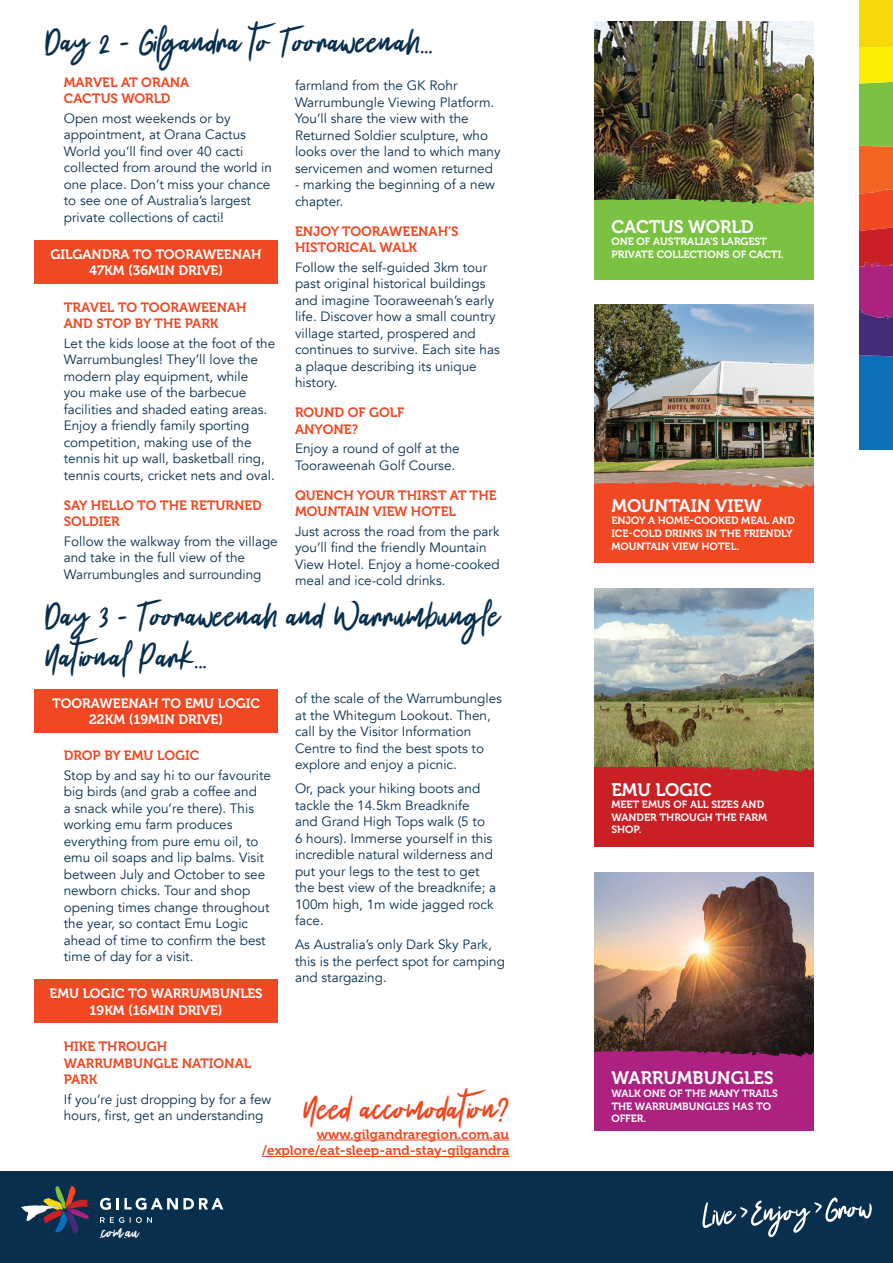
<style>
.page{position:relative;width:893px;height:1263px;background:#fff}
.page>*{position:absolute;margin:0;border:0;box-sizing:border-box;transform-origin:0 0}
.t1{font:34.5px/41.4px "Rogan Winters";color:#092f4f}
.t2{font:34.5px "Rogan Winters";color:#f04822}
.t3{font:18px "Museo 700";color:#fff}
.t4{font:18px "Rogan Winters";color:#fff}
.t5{font:13.5px/16.5px "Avenir";color:#092f4f}
.t6{font:13.5px/16.5px "Museo 700";color:#f04822}
.t7{font:13.5px/16.5px "Museo 700";color:#fff;text-align:center}
.t8{font:10.5px/12.6px "Museo 700";color:#fff}
</style>
<div class="page">
<div style="left:0;top:1171px;width:893px;height:92px;background:#092f4f"></div>
<svg style="left:702px;top:1197px;width:170px;height:40px"></svg>
<svg style="left:100px;top:1198px;width:123px;height:12px"></svg>
<svg style="left:100px;top:1217px;width:24px;height:6px"></svg>
<svg style="left:130px;top:1217px;width:22px;height:6px"></svg>
<svg style="left:21px;top:1186px;width:68px;height:47px"></svg>
<img style="left:594px;top:588px;width:220px;height:150px">
<svg style="left:594px;top:738px;width:220px;height:108px;background:#b63b30"></svg>
<img style="left:594px;top:873px;width:220px;height:149px">
<svg style="left:594px;top:1022px;width:220px;height:109px;background:#8d2366"></svg>
<svg style="left:859px;top:0;width:34px;height:449px;background:#987653"></svg>
<img style="left:594px;top:305px;width:220px;height:149px">
<svg style="left:594px;top:454px;width:220px;height:108px;background:#d55934"></svg>
<hr style="left:317px;top:1140px;width:192px;height:1px;background:#f04822">
<hr style="left:262px;top:1156px;width:247px;height:1px;background:#f04822">
<img style="left:594px;top:21px;width:220px;height:149px">
<svg style="left:594px;top:170px;width:220px;height:109px;background:#72a03d"></svg>
<div style="left:34px;top:240px;width:244px;height:43px;background:#f04822"></div>
<div style="left:34px;top:689px;width:244px;height:44px;background:#f04822"></div>
<div style="left:34px;top:980px;width:244px;height:43px;background:#f04822"></div>
<h1 class="t1" style="left:45px;top:26px;width:389px">Day 2 - Gilgandra to Tooraweenah...</h1>
<p class="t6" style="left:64px;top:74px;width:127px">MARVEL AT ORANA<br>CACTUS WORLD</p>
<p class="t5" style="left:64px;top:110px;width:210px">Open most weekends or by appointment, at Orana Cactus<br>World you’ll find over 40 cacti collected from around the world in one place. Don’t miss your chance to see one of Australia’s largest private collections of cacti!</p>
<p class="t5" style="left:295px;top:77px;width:207px">farmland from the GK Rohr<br>Warrumbungle Viewing Platform.<br>You’ll share the view with the<br>Returned Soldier sculpture, who looks over the land to which many servicemen and women returned</p>
<p class="t5" style="left:295px;top:176px;width:202px">- marking the beginning of a new chapter.</p>
<p class="t6" style="left:295px;top:223px;width:165px">ENJOY TOORAWEENAH’S<br>HISTORICAL WALK</p>
<p class="t5" style="left:295px;top:259px;width:206px">Follow the self-guided 3km tour past original historical buildings and imagine Tooraweenah’s early life. Discover how a small country village started, prospered and continues to survive. Each site has a plaque describing its unique history.</p>
<p class="t6" style="left:295px;top:404px;width:111px">ROUND OF GOLF<br>ANYONE?</p>
<p class="t5" style="left:295px;top:440px;width:166px">Enjoy a round of golf at the<br>Tooraweenah Golf Course.</p>
<p class="t6" style="left:295px;top:487px;width:203px">QUENCH YOUR THIRST AT THE<br>MOUNTAIN VIEW HOTEL</p>
<p class="t5" style="left:295px;top:523px;width:206px">Just across the road from the park you’ll find the friendly Mountain<br>View Hotel. Enjoy a home-cooked meal and ice-cold drinks.</p>
<h2 class="t3" style="left:611px;top:216px;width:144px">CACTUS WORLD</h2>
<p class="t8" style="left:611px;top:236px;width:157px">ONE OF AUSTRALIA’S LARGEST</p>
<p class="t7" style="left:51px;top:246px;width:212px">GILGANDRA TO TOORAWEENAH</p>
<p class="t8" style="left:611px;top:248px;width:174px">PRIVATE COLLECTIONS OF CACTI.</p>
<p class="t7" style="left:89px;top:262px;width:136px">47KM (36MIN DRIVE)</p>
<p class="t6" style="left:64px;top:299px;width:184px">TRAVEL TO TOORAWEENAH<br>AND STOP BY THE PARK</p>
<p class="t5" style="left:64px;top:335px;width:213px">Let the kids loose at the foot of the Warrumbungles! They’ll love the modern play equipment, while<br>you make use of the barbecue facilities and shaded eating areas.<br>Enjoy a friendly family sporting competition, making use of the tennis hit up wall, basketball ring, tennis courts, cricket nets and oval.</p>
<p class="t6" style="left:64px;top:497px;width:200px">SAY HELLO TO THE RETURNED<br>SOLDIER</p>
<p class="t5" style="left:64px;top:533px;width:215px">Follow the walkway from the village and take in the full view of the<br>Warrumbungles and surrounding</p>
<h2 class="t3" style="left:611px;top:495px;width:152px">MOUNTAIN VIEW</h2>
<p class="t8" style="left:611px;top:515px;width:185px">ENJOY A HOME-COOKED MEAL AND<br>ICE-COLD DRINKS IN THE FRIENDLY<br>MOUNTAIN VIEW HOTEL.</p>
<h1 class="t1" style="left:45px;top:599px;width:457px">Day 3 - Tooraweenah and Warrumbungle<br>National Park...</h1>
<p class="t7" style="left:52px;top:695px;width:209px">TOORAWEENAH TO EMU LOGIC<br>22KM (19MIN DRIVE)</p>
<p class="t6" style="left:64px;top:747px;width:137px">DROP BY EMU LOGIC</p>
<p class="t5" style="left:64px;top:767px;width:209px">Stop by and say hi to our favourite big birds (and grab a coffee and<br>a snack while you’re there). This working emu farm produces everything from pure emu oil, to emu oil soaps and lip balms. Visit between July and October to see newborn chicks. Tour and shop opening times change throughout the year, so contact Emu Logic ahead of time to confirm the best time of day for a visit.</p>
<p class="t7" style="left:50px;top:985px;width:215px">EMU LOGIC TO WARRUMBUNLES<br>19KM (16MIN DRIVE)</p>
<p class="t5" style="left:295px;top:691px;width:208px">of the scale of the Warrumbungles at the Whitegum Lookout. Then, call by the Visitor Information<br>Centre to find the best spots to explore and enjoy a picnic.</p>
<p class="t5" style="left:295px;top:781px;width:203px">Or, pack your hiking boots and tackle the 14.5km Breadknife<br>and Grand High Tops walk (5 to<br>6 hours). Immerse yourself in this incredible natural wilderness and put your legs to the test to get the best view of the breadknife; a<br>100m high, 1m wide jagged rock face.</p>
<p class="t5" style="left:295px;top:937px;width:211px">As Australia’s only Dark Sky Park, this is the perfect spot for camping and stargazing.</p>
<p class="t6" style="left:64px;top:1038px;width:189px">HIKE THROUGH<br>WARRUMBUNGLE NATIONAL<br>PARK</p>
<p class="t5" style="left:64px;top:1091px;width:209px">If you’re just dropping by for a few hours, first, get an understanding</p>
<h1 class="t2" style="left:303px;top:1088px;width:208px">Need accomodation?</h1>
<p class="t6" style="left:262px;top:1126px;width:249px;text-align:right">www.gilgandraregion.com.au /explore/eat-sleep-and-stay-gilgandra</p>
<h2 class="t4" style="left:100px;top:1221px;width:41px">.com.au</h2>
<h2 class="t3" style="left:611px;top:779px;width:102px">EMU LOGIC</h2>
<p class="t8" style="left:611px;top:798px;width:157px">MEET EMUS OF ALL SIZES AND<br>WANDER THROUGH THE FARM<br>SHOP.</p>
<h2 class="t3" style="left:611px;top:1068px;width:164px">WARRUMBUNGLES</h2>
<p class="t8" style="left:611px;top:1087px;width:168px">WALK ONE OF THE MANY TRAILS<br>THE WARRUMBUNGLES HAS TO<br>OFFER.</p>
</div>
